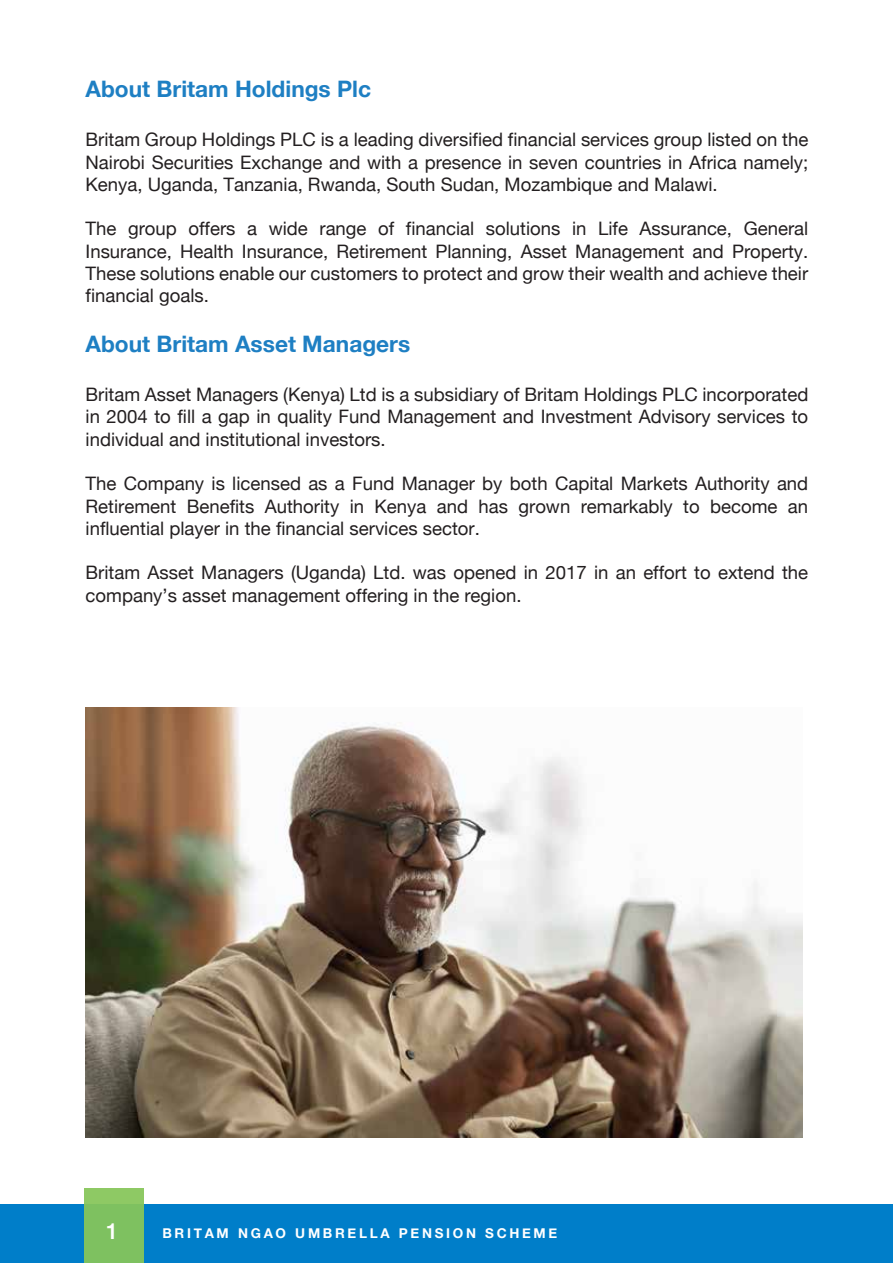
<style>
.page{position:relative;width:893px;height:1263px;background:#fff}
.page>*{position:absolute;margin:0;border:0;box-sizing:border-box;transform-origin:0 0}
.t1{font:700 22.65px "Helvetica Neue";color:#1e7fc3}
.t2{font:500 22.2px "Helvetica Neue";color:#fff}
.t3{font:18.6px/22.2px "Helvetica Neue";color:#231f20;text-align:justify}
.t4{font:700 13.5px "Helvetica Neue";letter-spacing:.2em;color:#fff}
</style>
<div class="page">
<img style="left:86px;top:708px;width:716px;height:429px">
<div style="left:0;top:1204px;width:893px;height:59px;background:#007ec9"></div>
<div style="left:84px;top:1188px;width:59px;height:75px;background:linear-gradient(to right,#81c361,#81c361)"></div>
<p class="t1" style="left:86px;top:71px;width:287px">About Britam Holdings Plc</p>
<p class="t3" style="left:86px;top:130px;width:724px">Britam Group Holdings PLC is a leading diversified financial services group listed on the Nairobi Securities Exchange and with a presence in seven countries in Africa namely; Kenya, Uganda, Tanzania, Rwanda, South Sudan, Mozambique and Malawi.</p>
<p class="t3" style="left:86px;top:219px;width:724px">The group offers a wide range of financial solutions in Life Assurance, General Insurance, Health Insurance, Retirement Planning, Asset Management and Property.<br>These solutions enable our customers to protect and grow their wealth and achieve their financial goals.</p>
<p class="t1" style="left:86px;top:326px;width:326px">About Britam Asset Managers</p>
<p class="t3" style="left:86px;top:384px;width:724px">Britam Asset Managers (Kenya) Ltd is a subsidiary of Britam Holdings PLC incorporated in 2004 to fill a gap in quality Fund Management and Investment Advisory services to individual and institutional investors.</p>
<p class="t3" style="left:86px;top:474px;width:724px">The Company is licensed as a Fund Manager by both Capital Markets Authority and Retirement Benefits Authority in Kenya and has grown remarkably to become an influential player in the financial services sector.</p>
<p class="t3" style="left:86px;top:563px;width:724px">Britam Asset Managers (Uganda) Ltd. was opened in 2017 in an effort to extend the company’s asset management offering in the region.</p>
<p class="t2" style="left:106px;top:1213px;width:14px">1</p>
<p class="t4" style="left:162px;top:1223px;width:396px">BRITAM NGAO UMBRELLA PENSION SCHEME</p>
</div>
